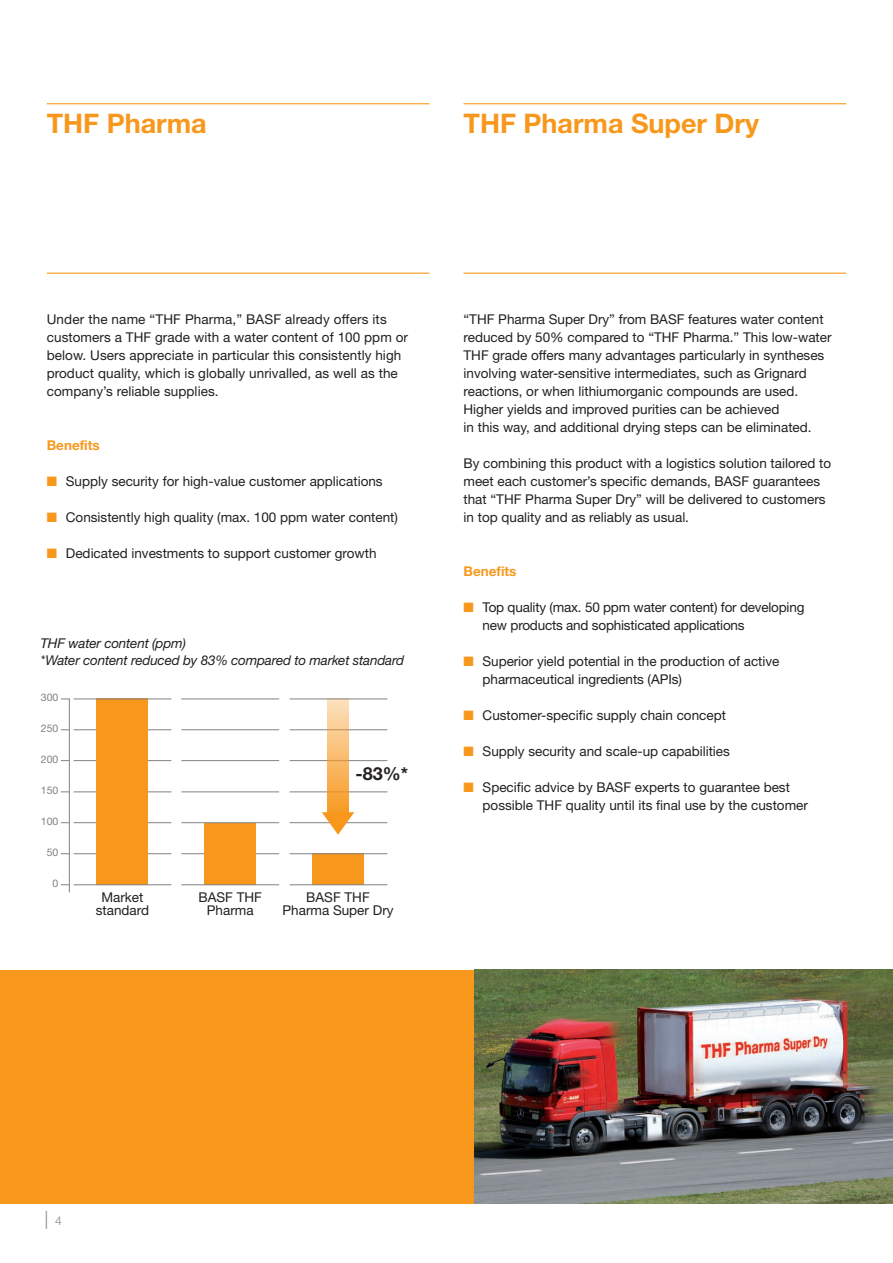
<style>
.page{position:relative;width:893px;height:1263px;background:#fff}
.page>*{position:absolute;margin:0;border:0;box-sizing:border-box;transform-origin:0 0}
._01_Headline_18pt_He{font:700 27px "Helvetica Neue LT Pro";color:#f7981d}
.t1{font:700 18px "Helvetica Neue LT Pro";color:#231f20}
.t2{font:300 18px "Helvetica Neue LT Pro";color:#808285}
._03_Bodytext_9pt_Hel{font:13.5px/18px "Helvetica Neue LT Pro";color:#231f20}
._07_BU_9pt_Helv_roma{font:italic 13.5px "Helvetica Neue LT Pro";letter-spacing:-.015em;color:#231f20}
._05_Zwischenheadline{font:700 13.5px "Helvetica Neue LT Pro";color:#f7981d}
.t3{font:10.5px "Helvetica Neue LT Pro";color:#808285}
.s1{color:#f7981d}
.s2{font-size:12px}
</style>
<div class="page">
<div style="left:0;top:969px;width:893px;height:234px;background:#f7981d"></div>
<hr style="left:47px;top:103px;width:382px;height:1px;background:#f7981d">
<hr style="left:47px;top:273px;width:382px;height:1px;background:#f7981d">
<hr style="left:463px;top:103px;width:383px;height:1px;background:#f7981d">
<hr style="left:463px;top:273px;width:383px;height:1px;background:#f7981d">
<img style="left:474px;top:969px;width:419px;height:234px">
<div style="left:313px;top:853px;width:51px;height:32px;background:#f7981d"></div>
<hr style="left:181px;top:853px;width:98px;height:1px;background:#808285">
<hr style="left:74px;top:853px;width:97px;height:1px;background:#808285">
<hr style="left:74px;top:822px;width:97px;height:1px;background:#808285">
<hr style="left:290px;top:822px;width:97px;height:1px;background:#808285">
<hr style="left:181px;top:791px;width:98px;height:1px;background:#808285">
<hr style="left:74px;top:791px;width:97px;height:1px;background:#808285">
<hr style="left:290px;top:791px;width:97px;height:1px;background:#808285">
<hr style="left:181px;top:760px;width:98px;height:1px;background:#808285">
<hr style="left:74px;top:760px;width:97px;height:1px;background:#808285">
<hr style="left:290px;top:760px;width:97px;height:1px;background:#808285">
<hr style="left:181px;top:729px;width:98px;height:1px;background:#808285">
<hr style="left:74px;top:729px;width:97px;height:1px;background:#808285">
<hr style="left:290px;top:729px;width:97px;height:1px;background:#808285">
<div style="left:97px;top:699px;width:51px;height:186px;background:#f7981d"></div>
<div style="left:204px;top:823px;width:51px;height:61px;background:#f7981d"></div>
<hr style="left:69px;top:698px;width:1px;height:194px;background:#808285">
<hr style="left:181px;top:884px;width:98px;height:1px;background:#808285">
<hr style="left:74px;top:884px;width:97px;height:1px;background:#808285">
<hr style="left:290px;top:884px;width:97px;height:1px;background:#808285">
<hr style="left:181px;top:698px;width:98px;height:1px;background:#808285">
<hr style="left:74px;top:698px;width:97px;height:1px;background:#808285">
<hr style="left:181px;top:822px;width:98px;height:1px;background:#808285">
<hr style="left:290px;top:853px;width:97px;height:1px;background:#808285">
<div style="left:327px;top:699px;width:22px;height:118px;background:linear-gradient(to bottom,#fadfbc,#f6981e)"></div>
<svg style="left:322px;top:812px;width:32px;height:23px"></svg>
<hr style="left:290px;top:698px;width:97px;height:1px;background:#808285">
<p class="_01_Headline_18pt_He" style="left:47px;top:107px;width:162px">THF Pharma</p>
<p class="_01_Headline_18pt_He" style="left:463px;top:107px;width:297px">THF Pharma Super Dry</p>
<p class="_03_Bodytext_9pt_Hel" style="left:47px;top:310px;width:363px">Under the name “THF Pharma,” BASF already offers its customers a THF grade with a water content of 100 ppm or below. Users appreciate in particular this consistently high product quality, which is globally unrivalled, as well as the company’s reliable supplies.</p>
<p class="_05_Zwischenheadline" style="left:47px;top:437px;width:54px">Benefits</p>
<p class="_03_Bodytext_9pt_Hel" style="left:47px;top:472px;width:337px"><span class="s1">■</span> Supply security for high-value customer applications</p>
<p class="_03_Bodytext_9pt_Hel" style="left:47px;top:508px;width:353px"><span class="s1">■</span> Consistently high quality (max. 100 ppm water content)</p>
<p class="_03_Bodytext_9pt_Hel" style="left:47px;top:544px;width:331px"><span class="s1">■</span> Dedicated investments to support customer growth</p>
<p class="_07_BU_9pt_Helv_roma" style="left:40px;top:635px;width:147px">THF water content (ppm)</p>
<p class="_07_BU_9pt_Helv_roma" style="left:40px;top:652px;width:365px">*Water content reduced by 83% compared to market standard</p>
<p class="t3" style="left:41px;top:691px;width:19px">300</p>
<p class="t3" style="left:41px;top:722px;width:19px">250</p>
<p class="t3" style="left:41px;top:753px;width:19px">200</p>
<p class="t3" style="left:41px;top:784px;width:19px">150</p>
<p class="t3" style="left:41px;top:815px;width:19px">100</p>
<p class="t3" style="left:47px;top:846px;width:13px">50</p>
<p class="t3" style="left:53px;top:877px;width:7px">0</p>
<p class="_03_Bodytext_9pt_Hel" style="left:96px;top:890px;width:55px;line-height:13.5px;text-align:center">Market standard</p>
<p class="t1" style="left:355px;top:763px;width:54px">-83%*</p>
<p class="_03_Bodytext_9pt_Hel" style="left:198px;top:890px;width:65px;line-height:13.5px;text-align:center">BASF THF<br>Pharma</p>
<p class="_03_Bodytext_9pt_Hel" style="left:283px;top:890px;width:113px;line-height:13.5px;text-align:center">BASF THF<br>Pharma Super Dry</p>
<p class="_03_Bodytext_9pt_Hel" style="left:463px;top:310px;width:370px">“THF Pharma Super Dry” from BASF features water content reduced by 50% compared to “THF Pharma.” This low-water THF grade offers many advantages particularly in syntheses involving water-sensitive intermediates, such as Grignard reactions, or when lithiumorganic compounds are used.<br>Higher yields and improved purities can be achieved<br>in this way, and additional drying steps can be eliminated.</p>
<p class="_03_Bodytext_9pt_Hel" style="left:463px;top:454px;width:369px">By combining this product with a logistics solution tailored to meet each customer’s specific demands, BASF guarantees that “THF Pharma Super Dry” will be delivered to customers in top quality and as reliably as usual.</p>
<p class="_05_Zwischenheadline" style="left:463px;top:563px;width:54px">Benefits</p>
<p class="_03_Bodytext_9pt_Hel" style="left:483px;top:598px;width:323px;text-indent:-19px"><span class="s1">■</span> Top quality (max. 50 ppm water content) for developing new products and sophisticated applications</p>
<p class="_03_Bodytext_9pt_Hel" style="left:483px;top:652px;width:298px;text-indent:-19px"><span class="s1">■</span> Superior yield potential in the production of active pharmaceutical ingredients (APIs)</p>
<p class="_03_Bodytext_9pt_Hel" style="left:463px;top:706px;width:264px"><span class="s1">■</span> Customer-specific supply chain concept</p>
<p class="_03_Bodytext_9pt_Hel" style="left:463px;top:742px;width:268px"><span class="s1">■</span> Supply security and scale-up capabilities</p>
<p class="_03_Bodytext_9pt_Hel" style="left:483px;top:778px;width:327px;text-indent:-19px"><span class="s1">■</span> Specific advice by BASF experts to guarantee best possible THF quality until its final use by the customer</p>
<p class="t2" style="left:45px;top:1207px;width:19px">| <span class="s2">4</span></p>
</div>
